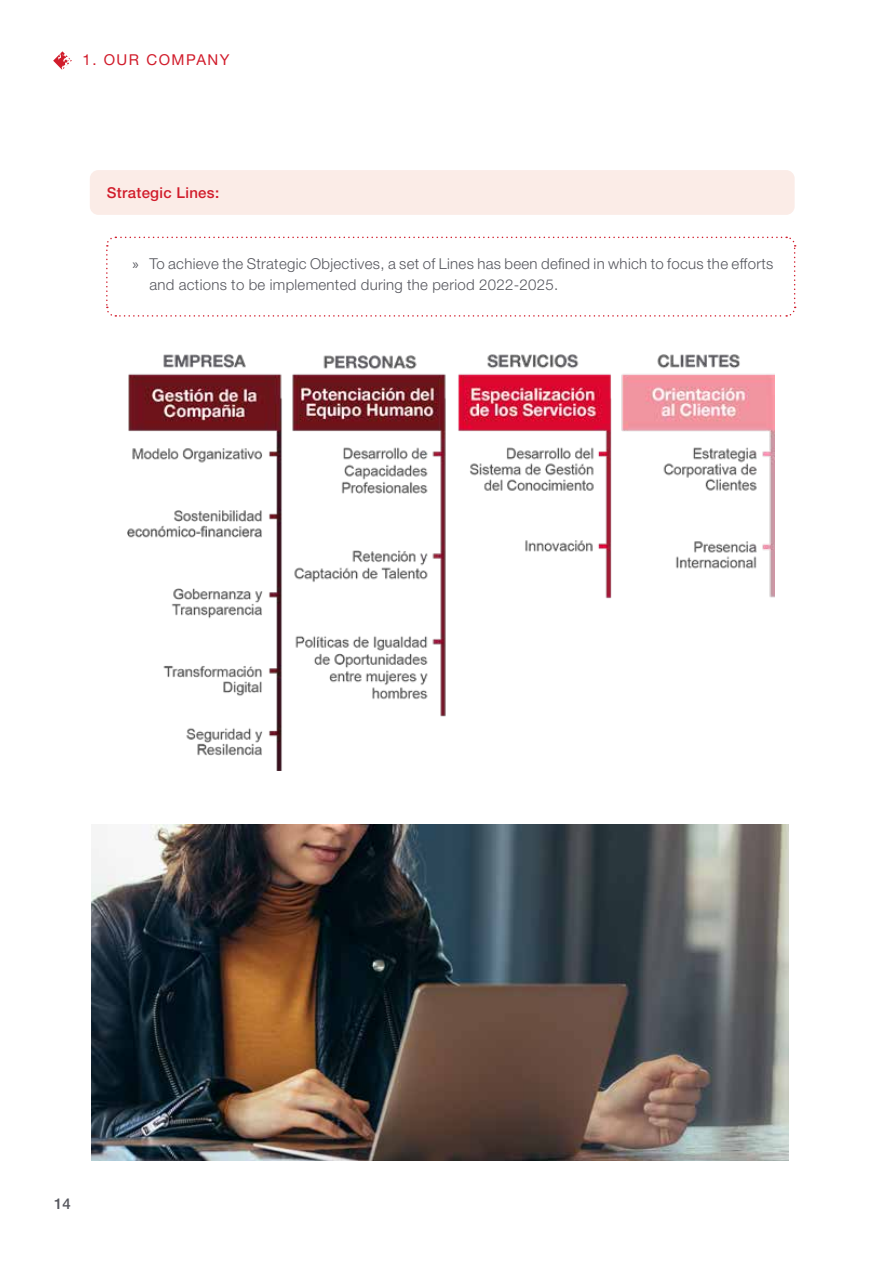
<style>
.page{position:relative;width:893px;height:1263px;background:#fff}
.page>*{position:absolute;margin:0;border:0;box-sizing:border-box;transform-origin:0 0}
.t1{font:300 15px/21px "Helvetica Neue LT Std";letter-spacing:.02em;color:#56575e}
.t2{font:500 15px "Helvetica Neue LT Std";letter-spacing:.02em;color:#d11c2b}
.t3{font:15px "Helvetica Neue LT Std";letter-spacing:.1em;color:#d11c2b}
.t4{font:500 15px "Helvetica Neue LT Std";color:#56575e}
.s1{font-family:"Myriad Pro";font-weight:400}
</style>
<div class="page">
<svg style="left:53px;top:51px;width:19px;height:18px"></svg>
<div style="left:90px;top:170px;width:705px;height:45px;background:#fbece7;border-radius:9px"></div>
<svg style="left:106px;top:236px;width:690px;height:81px"></svg>
<img style="left:92px;top:825px;width:696px;height:336px">
<img style="left:127px;top:354px;width:648px;height:417px">
<p class="t3" style="left:83px;top:50px;width:149px">1. OUR COMPANY</p>
<p class="t2" style="left:107px;top:184px;width:114px">Strategic Lines:</p>
<p class="t1" style="left:149px;top:253px;width:625px;text-indent:-17px"><span class="s1">»</span> To achieve the Strategic Objectives, a set of Lines has been defined in which to focus the efforts and actions to be implemented during the period 2022-2025.</p>
<p class="t4" style="left:54px;top:1194px;width:18px">14</p>
</div>
